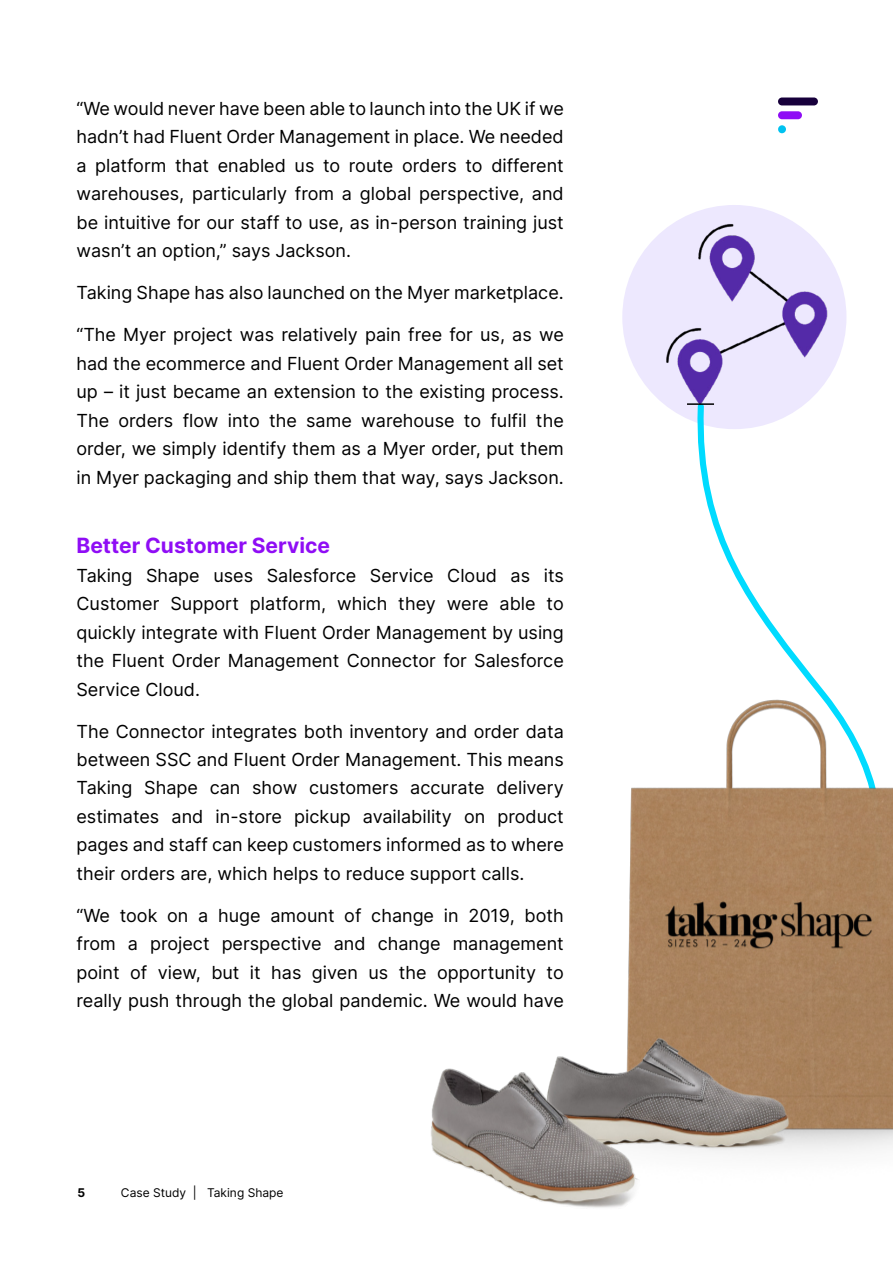
<style>
.page{position:relative;width:893px;height:1263px;background:#fff}
.page>*{position:absolute;margin:0;border:0;box-sizing:border-box;transform-origin:0 0}
.t1{font:700 21px "Inter";color:#8f0df5}
.t2{font:18px/28.5px "Inter";color:#000;text-align:justify}
.t3{font:12px "Inter";color:#000}
.t4{font:700 12px "Inter";color:#000}
</style>
<div class="page">
<svg style="left:778px;top:125px;width:8px;height:8px"></svg>
<div style="left:778px;top:97px;width:40px;height:8px;background:#17003b;border-radius:4px"></div>
<div style="left:778px;top:111px;width:24px;height:8px;background:#8f0df5;border-radius:4px"></div>
<svg style="left:701px;top:475px;width:68px;height:144px"></svg>
<img style="left:431px;top:619px;width:462px;height:589px">
<img style="left:622px;top:205px;width:225px;height:270px">
<hr style="left:687px;top:403px;width:27px;height:2px;background:#000">
<p class="t2" style="left:76px;top:94px;width:489px">“We would never have been able to launch into the UK if we hadn’t had Fluent Order Management in place. We needed a platform that enabled us to route orders to different warehouses, particularly from a global perspective, and be intuitive for our staff to use, as in-person training just wasn’t an option,” says Jackson.</p>
<p class="t2" style="left:76px;top:278px;width:489px">Taking Shape has also launched on the Myer marketplace.</p>
<p class="t2" style="left:76px;top:320px;width:489px">“The Myer project was relatively pain free for us, as we had the ecommerce and Fluent Order Management all set up – it just became an extension to the existing process.<br>The orders flow into the same warehouse to fulfil the order, we simply identify them as a Myer order, put them in Myer packaging and ship them that way, says Jackson.</p>
<p class="t1" style="left:76px;top:530px;width:255px">Better Customer Service</p>
<p class="t2" style="left:76px;top:560px;width:489px">Taking Shape uses Salesforce Service Cloud as its Customer Support platform, which they were able to quickly integrate with Fluent Order Management by using the Fluent Order Management Connector for Salesforce Service Cloud.</p>
<p class="t2" style="left:76px;top:716px;width:489px">The Connector integrates both inventory and order data between SSC and Fluent Order Management. This means Taking Shape can show customers accurate delivery estimates and in-store pickup availability on product pages and staff can keep customers informed as to where their orders are, which helps to reduce support calls.</p>
<p class="t2" style="left:76px;top:901px;width:489px">“We took on a huge amount of change in 2019, both from a project perspective and change management point of view, but it has given us the opportunity to really push through the global pandemic. We would have</p>
<p class="t4" style="left:77px;top:1184px;width:9px">5</p>
<p class="t3" style="left:121px;top:1184px;width:164px">Case Study | Taking Shape</p>
</div>
